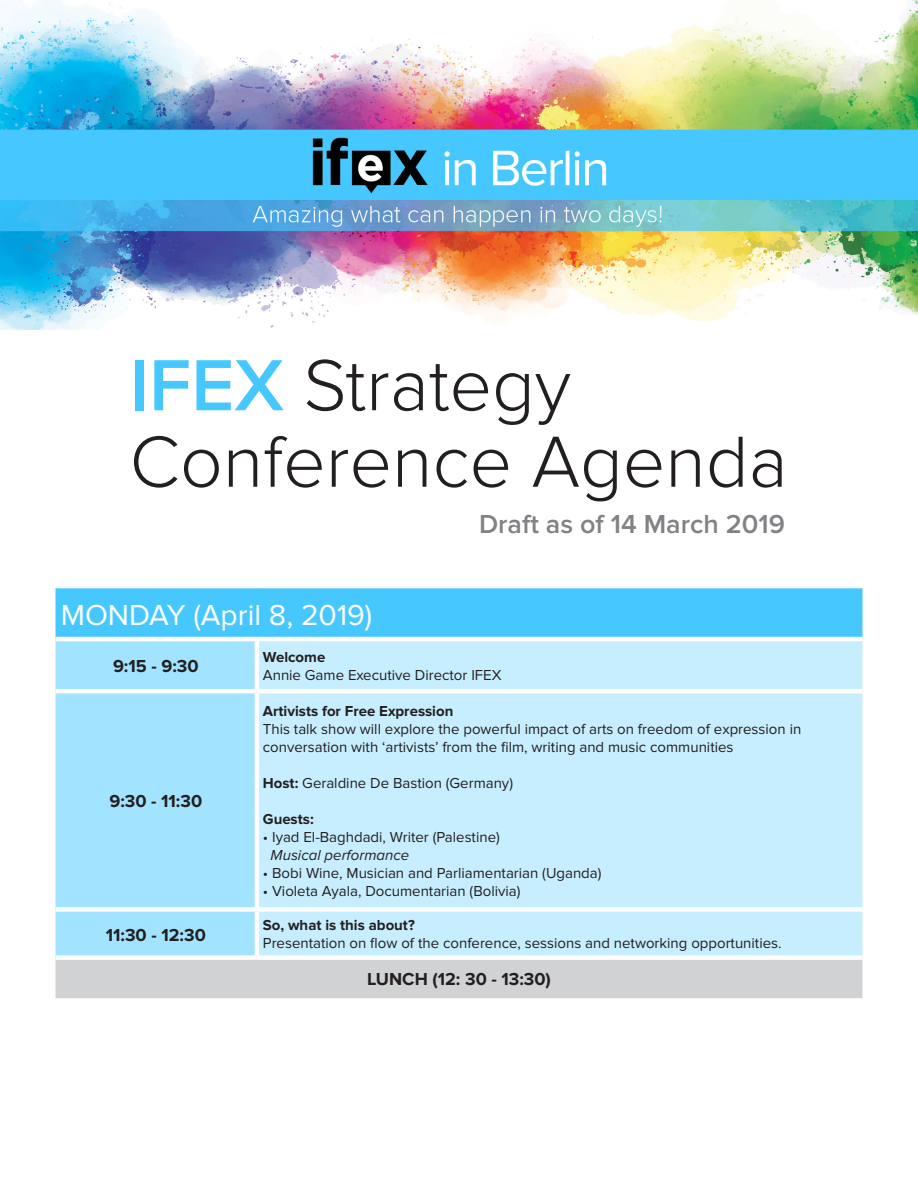
<style>
.page{position:relative;width:918px;height:1188px;background:#fff}
.page>*{position:absolute;margin:0;border:0;box-sizing:border-box;transform-origin:0 0}
.t1{font:300 75px/76.5px "Proxima Nova";color:#231f20}
.t2{font:30px "Proxima Nova";color:#fff}
.t3{font:600 27px "Proxima Nova";color:#808285}
.t4{font:700 18px "Proxima Nova";color:#231f20}
.t5{font:15px/18px "Proxima Nova";color:#231f20}
.t6{font:700 15px "Proxima Nova";color:#231f20}
.t7{font:italic 15px "Proxima Nova";color:#231f20}
.s1{font-weight:600;color:#46c8ff}
.s2{font-weight:700}
</style>
<div class="page">
<div style="left:55px;top:588px;width:808px;height:51px;background:#46c8ff"></div>
<div style="left:56px;top:641px;width:199px;height:314px;background:#a2e3ff"></div>
<div style="left:259px;top:641px;width:603px;height:314px;background:#c7eeff"></div>
<div style="left:55px;top:958px;width:808px;height:41px;background:#d1d2d4"></div>
<hr style="left:54px;top:588px;width:2px;height:51px;background:#fff">
<hr style="left:862px;top:588px;width:2px;height:51px;background:#fff">
<hr style="left:54px;top:958px;width:2px;height:40px;background:#fff">
<hr style="left:862px;top:958px;width:2px;height:40px;background:#fff">
<hr style="left:54px;top:998px;width:203px;height:2px;background:#fff">
<hr style="left:257px;top:998px;width:607px;height:2px;background:#fff">
<hr style="left:56px;top:637px;width:201px;height:4px;background:#fff">
<hr style="left:257px;top:637px;width:605px;height:4px;background:#fff">
<hr style="left:56px;top:689px;width:201px;height:4px;background:#fff">
<hr style="left:257px;top:689px;width:605px;height:4px;background:#fff">
<div style="left:56px;top:907px;width:201px;height:5px;background:#fff"></div>
<div style="left:257px;top:907px;width:605px;height:5px;background:#fff"></div>
<div style="left:56px;top:955px;width:201px;height:5px;background:#fff"></div>
<div style="left:257px;top:955px;width:605px;height:5px;background:#fff"></div>
<img style="left:0;top:0;width:918px;height:330px">
<p class="t1" style="left:130px;top:348px;width:660px"><span class="s1">IFEX</span> Strategy<br>Conference Agenda</p>
<p class="t3" style="left:479px;top:509px;width:307px">Draft as of 14 March 2019</p>
<p class="t2" style="left:61px;top:598px;width:313px">MONDAY (April 8, 2019)</p>
<p class="t4" style="left:113px;top:656px;width:87px">9:15 - 9:30</p>
<p class="t6" style="left:263px;top:648px;width:64px">Welcome</p>
<p class="t5" style="left:263px;top:666px;width:240px">Annie Game Executive Director IFEX</p>
<p class="t4" style="left:109px;top:791px;width:94px">9:30 - 11:30</p>
<p class="t4" style="left:106px;top:924px;width:102px">11:30 - 12:30</p>
<p class="t6" style="left:263px;top:703px;width:192px">Artivists for Free Expression</p>
<p class="t5" style="left:263px;top:720px;width:540px">This talk show will explore the powerful impact of arts on freedom of expression in conversation with ‘artivists’ from the film, writing and music communities</p>
<p class="t5" style="left:263px;top:774px;width:252px"><span class="s2">Host:</span> Geraldine De Bastion (Germany)</p>
<p class="t6" style="left:263px;top:811px;width:52px">Guests:</p>
<p class="t5" style="left:263px;top:828px;width:238px">• Iyad El-Baghdadi, Writer (Palestine)</p>
<p class="t7" style="left:271px;top:847px;width:140px">Musical performance</p>
<p class="t5" style="left:263px;top:864px;width:340px">• Bobi Wine, Musician and Parliamentarian (Uganda)</p>
<p class="t5" style="left:263px;top:882px;width:259px">• Violeta Ayala, Documentarian (Bolivia)</p>
<p class="t6" style="left:263px;top:917px;width:154px">So, what is this about?</p>
<p class="t5" style="left:263px;top:935px;width:520px">Presentation on flow of the conference, sessions and networking opportunities.</p>
<p class="t4" style="left:367px;top:969px;width:185px">LUNCH (12: 30 - 13:30)</p>
</div>
